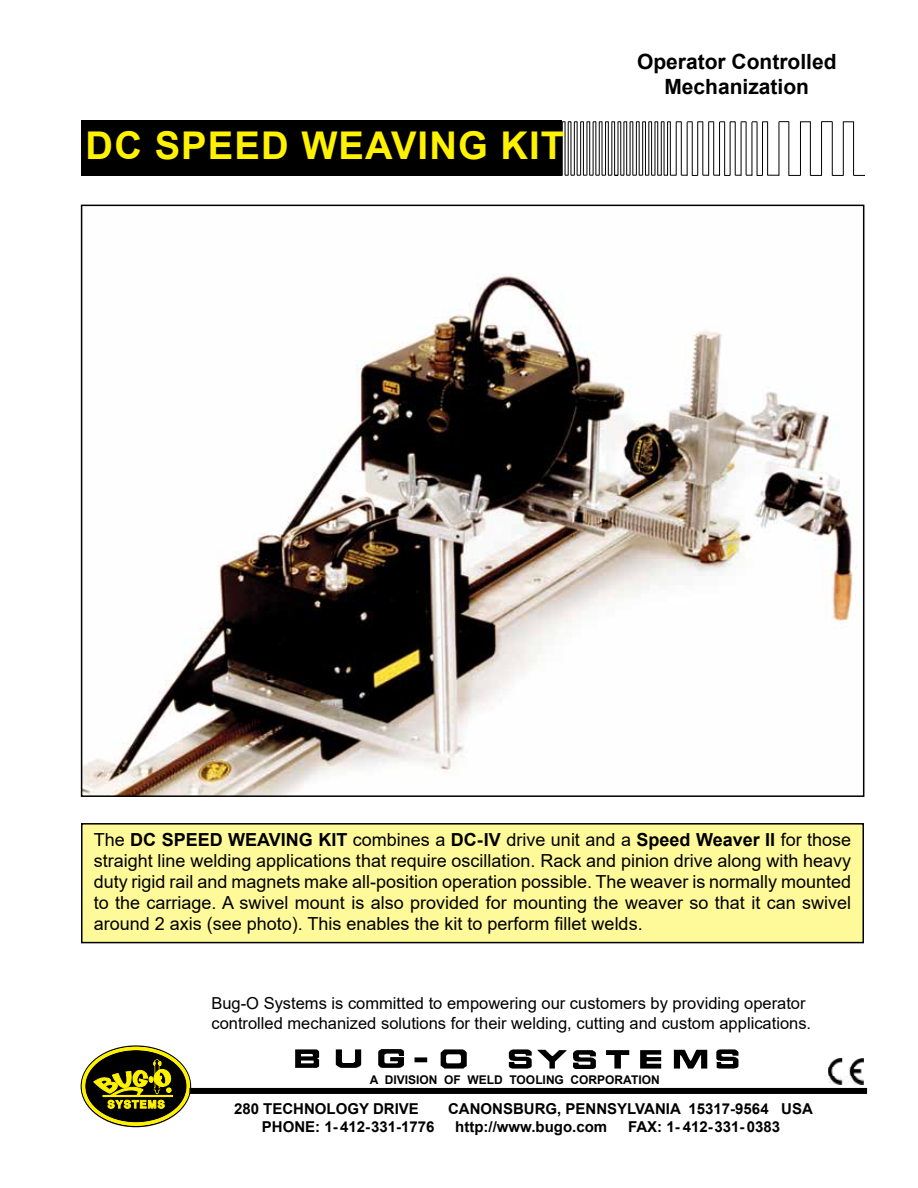
<style>
.page{position:relative;width:918px;height:1188px;background:#fff}
.page>*{position:absolute;margin:0;border:0;box-sizing:border-box;transform-origin:0 0}
.t1{font:700 38.25px "Arial";letter-spacing:.03em;color:#fff200}
.t2{font:700 21px/25.2px "Arial";color:#000;text-align:center}
.t3{font:18px/21px "Arial";color:#000;text-align:justify}
.t4{font:16.5px/19.8px "Arial";color:#000}
.t5{font:700 15px "Arial";color:#000}
.t6{font:700 12px "Arial";color:#000}
.s1{font-weight:700}
</style>
<div class="page">
<img style="left:84px;top:206px;width:781px;height:591px">
<hr style="left:562px;top:122px;width:1px;height:53px;background:#000">
<hr style="left:565px;top:122px;width:1px;height:53px;background:#000">
<hr style="left:568px;top:122px;width:1px;height:53px;background:#000">
<hr style="left:571px;top:122px;width:1px;height:53px;background:#000">
<hr style="left:574px;top:122px;width:1px;height:53px;background:#000">
<hr style="left:577px;top:122px;width:1px;height:53px;background:#000">
<hr style="left:580px;top:122px;width:1px;height:53px;background:#000">
<hr style="left:583px;top:122px;width:1px;height:53px;background:#000">
<hr style="left:587px;top:122px;width:1px;height:53px;background:#000">
<hr style="left:589px;top:122px;width:1px;height:53px;background:#000">
<hr style="left:593px;top:122px;width:1px;height:53px;background:#000">
<hr style="left:596px;top:122px;width:1px;height:53px;background:#000">
<hr style="left:599px;top:122px;width:1px;height:53px;background:#000">
<hr style="left:602px;top:122px;width:1px;height:53px;background:#000">
<hr style="left:605px;top:122px;width:1px;height:53px;background:#000">
<hr style="left:608px;top:122px;width:1px;height:53px;background:#000">
<hr style="left:612px;top:122px;width:1px;height:53px;background:#000">
<hr style="left:614px;top:122px;width:1px;height:53px;background:#000">
<hr style="left:618px;top:122px;width:1px;height:53px;background:#000">
<hr style="left:621px;top:122px;width:1px;height:53px;background:#000">
<hr style="left:624px;top:122px;width:1px;height:53px;background:#000">
<hr style="left:626px;top:122px;width:1px;height:53px;background:#000">
<hr style="left:630px;top:122px;width:1px;height:53px;background:#000">
<hr style="left:633px;top:122px;width:1px;height:53px;background:#000">
<hr style="left:636px;top:122px;width:1px;height:53px;background:#000">
<hr style="left:639px;top:122px;width:1px;height:53px;background:#000">
<hr style="left:642px;top:122px;width:1px;height:53px;background:#000">
<hr style="left:645px;top:122px;width:1px;height:53px;background:#000">
<hr style="left:649px;top:122px;width:1px;height:53px;background:#000">
<hr style="left:651px;top:122px;width:1px;height:53px;background:#000">
<hr style="left:655px;top:122px;width:1px;height:53px;background:#000">
<hr style="left:657px;top:122px;width:1px;height:53px;background:#000">
<hr style="left:661px;top:122px;width:1px;height:53px;background:#000">
<hr style="left:664px;top:122px;width:1px;height:53px;background:#000">
<hr style="left:667px;top:122px;width:1px;height:53px;background:#000">
<svg style="left:562px;top:122px;width:108px;height:1px"></svg>
<hr style="left:670px;top:122px;width:1px;height:53px;background:#000">
<hr style="left:676px;top:122px;width:1px;height:53px;background:#000">
<hr style="left:681px;top:122px;width:1px;height:53px;background:#000">
<hr style="left:687px;top:122px;width:1px;height:54px;background:#000">
<hr style="left:697px;top:122px;width:1px;height:53px;background:#000">
<hr style="left:703px;top:122px;width:1px;height:53px;background:#000">
<hr style="left:708px;top:122px;width:1px;height:54px;background:#000">
<hr style="left:692px;top:122px;width:1px;height:54px;background:#000">
<hr style="left:713px;top:122px;width:1px;height:53px;background:#000">
<hr style="left:719px;top:122px;width:1px;height:54px;background:#000">
<hr style="left:730px;top:122px;width:1px;height:53px;background:#000">
<hr style="left:735px;top:122px;width:1px;height:53px;background:#000">
<hr style="left:741px;top:122px;width:1px;height:54px;background:#000">
<hr style="left:724px;top:122px;width:1px;height:54px;background:#000">
<svg style="left:720px;top:122px;width:15px;height:1px"></svg>
<hr style="left:746px;top:122px;width:1px;height:53px;background:#000">
<hr style="left:752px;top:122px;width:1px;height:54px;background:#000">
<hr style="left:762px;top:122px;width:1px;height:53px;background:#000">
<hr style="left:767px;top:122px;width:1px;height:53px;background:#000">
<hr style="left:779px;top:122px;width:1px;height:54px;background:#000">
<svg style="left:562px;top:175px;width:217px;height:1px"></svg>
<hr style="left:757px;top:122px;width:1px;height:54px;background:#000">
<hr style="left:789px;top:122px;width:1px;height:54px;background:#000">
<hr style="left:800px;top:121px;width:1px;height:54px;background:#000">
<hr style="left:810px;top:122px;width:1px;height:54px;background:#000">
<svg style="left:810px;top:175px;width:12px;height:1px"></svg>
<svg style="left:832px;top:175px;width:12px;height:1px"></svg>
<hr style="left:821px;top:121px;width:1px;height:54px;background:#000">
<hr style="left:832px;top:121px;width:1px;height:54px;background:#000">
<hr style="left:843px;top:121px;width:1px;height:54px;background:#000">
<hr style="left:853px;top:121px;width:1px;height:54px;background:#000">
<div style="left:81px;top:121px;width:481px;height:55px;background:#000"></div>
<div style="left:82px;top:824px;width:781px;height:119px;background:#fffa99"></div>
<div style="left:81px;top:823px;width:783px;height:120px;border:2px solid #000"></div>
<img style="left:295px;top:1049px;width:444px;height:20px">
<img style="left:829px;top:1059px;width:35px;height:25px">
<svg style="left:83px;top:1048px;width:105px;height:76px;background:#2e2c00"></svg>
<div style="left:82px;top:1047px;width:108px;height:79px;border:3px solid #fff200;border-radius:50%"></div>
<svg style="left:93px;top:1059px;width:80px;height:54px;background:#5d5800"></svg>
<div style="left:189px;top:1088px;width:678px;height:6px;background:#000"></div>
<h1 class="t1" style="left:86px;top:118px;width:480px">DC SPEED WEAVING KIT</h1>
<p class="t2" style="left:637px;top:50px;width:201px">Operator Controlled<br>Mechanization</p>
<p class="t3" style="left:94px;top:829px;width:759px">The <span class="s1">DC SPEED WEAVING KIT</span> combines a <span class="s1">DC-IV</span> drive unit and a <span class="s1">Speed Weaver II</span> for those straight line welding applications that require oscillation. Rack and pinion drive along with heavy duty rigid rail and magnets make all-position operation possible. The weaver is normally mounted to the carriage. A swivel mount is also provided for mounting the weaver so that it can swivel around 2 axis (see photo). This enables the kit to perform fillet welds.</p>
<p class="t4" style="left:211px;top:993px;width:601px">Bug-O Systems is committed to empowering our customers by providing operator controlled mechanized solutions for their welding, cutting and custom applications.</p>
<p class="t6" style="left:370px;top:1071px;width:291px">A DIVISION OF WELD TOOLING CORPORATION</p>
<p class="t5" style="left:234px;top:1098px;width:186px">280 TECHNOLOGY DRIVE</p>
<p class="t5" style="left:448px;top:1098px;width:366px">CANONSBURG, PENNSYLVANIA 15317-9564 USA</p>
<p class="t5" style="left:262px;top:1116px;width:174px">PHONE: 1- 412- 331-1776</p>
<p class="t5" style="left:455px;top:1116px;width:153px">http://www.bugo.com</p>
<p class="t5" style="left:628px;top:1116px;width:154px">FAX: 1- 412-331- 0383</p>
</div>
